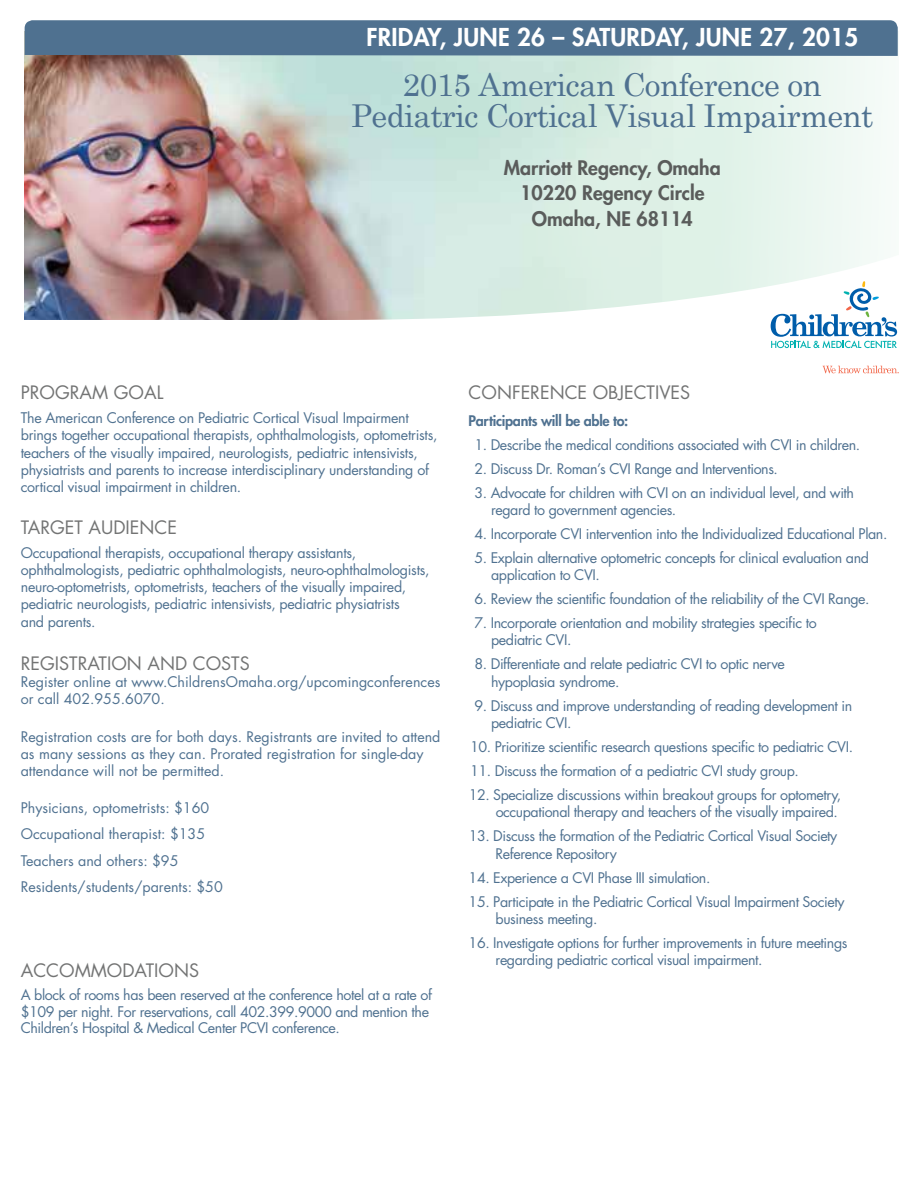
<style>
.page{position:relative;width:918px;height:1188px;background:#fff}
.page>*{position:absolute;margin:0;border:0;box-sizing:border-box;transform-origin:0 0}
.t1{font:31.5px/31.5px "Century Schoolbook";letter-spacing:-.02em;color:#4f7190;text-align:center}
.t2{font:800 24px "Futura";letter-spacing:.01em;color:#fff}
.t3{font:800 19.5px/25.5px "Futura";color:#5a5c5b;text-align:center}
.t4{font:18px "Futura";color:#737474}
.t5{font:14.25px/17.2px "Futura";letter-spacing:-.03em;color:#4f7190}
.t6{font:14.25px/17.1px "Futura";color:#4f7190}
.t7{font:800 14.25px "Futura";letter-spacing:-.02em;color:#4f7190}
</style>
<div class="page">
<img style="left:25px;top:56px;width:858px;height:196px">
<div style="left:25px;top:20px;width:873px;height:36px;background:#4f7190"></div>
<svg style="left:24px;top:252px;width:875px;height:122px"></svg>
<svg style="left:771px;top:281px;width:126px;height:67px"></svg>
<svg style="left:823px;top:366px;width:76px;height:7px"></svg>
<h2 class="t2" style="left:366px;top:22px;width:493px">FRIDAY, JUNE 26 – SATURDAY, JUNE 27, 2015</h2>
<h1 class="t1" style="left:351px;top:68px;width:524px">2015 American Conference on<br>Pediatric Cortical Visual Impairment</h1>
<h3 class="t3" style="left:504px;top:155px;width:218px">Marriott Regency, Omaha<br>10220 Regency Circle<br>Omaha, NE 68114</h3>
<p class="t4" style="left:21px;top:381px;width:144px">PROGRAM GOAL</p>
<p class="t5" style="left:21px;top:410px;width:418px">The American Conference on Pediatric Cortical Visual Impairment brings together occupational therapists, ophthalmologists, optometrists, teachers of the visually impaired, neurologists, pediatric intensivists, physiatrists and parents to increase interdisciplinary understanding of cortical visual impairment in children.</p>
<p class="t4" style="left:21px;top:515px;width:158px">TARGET AUDIENCE</p>
<p class="t5" style="left:21px;top:544px;width:410px">Occupational therapists, occupational therapy assistants, ophthalmologists, pediatric ophthalmologists, neuro-ophthalmologists, neuro-optometrists, optometrists, teachers of the visually impaired, pediatric neurologists, pediatric intensivists, pediatric physiatrists<br>and parents.</p>
<p class="t4" style="left:21px;top:652px;width:231px">REGISTRATION AND COSTS</p>
<p class="t6" style="left:21px;top:674px;width:421px">Register online at www.ChildrensOmaha.org/upcomingconferences or call 402.955.6070.</p>
<p class="t6" style="left:21px;top:728px;width:421px">Registration costs are for both days. Registrants are invited to attend as many sessions as they can. Prorated registration for single-day attendance will not be permitted.</p>
<p class="t6" style="left:21px;top:795px;width:204px;line-height:26.1px">Physicians, optometrists: $160<br>Occupational therapist: $135<br>Teachers and others: $95<br>Residents/students/parents: $50</p>
<p class="t4" style="left:21px;top:959px;width:180px">ACCOMMODATIONS</p>
<p class="t5" style="left:21px;top:987px;width:413px;line-height:16.5px">A block of rooms has been reserved at the conference hotel at a rate of $109 per night. For reservations, call 402.399.9000 and mention the<br>Children’s Hospital &amp; Medical Center PCVI conference.</p>
<p class="t4" style="left:469px;top:381px;width:223px">CONFERENCE OBJECTIVES</p>
<p class="t7" style="left:469px;top:411px;width:161px">Participants will be able to:</p>
<p class="t5" style="left:474px;top:436px;width:387px">1. Describe the medical conditions associated with CVI in children.</p>
<p class="t5" style="left:474px;top:460px;width:305px">2. Discuss Dr. Roman’s CVI Range and Interventions.</p>
<p class="t5" style="left:491px;top:484px;width:365px;text-indent:-17px">3. Advocate for children with CVI on an individual level, and with regard to government agencies.</p>
<p class="t5" style="left:474px;top:525px;width:414px">4. Incorporate CVI intervention into the Individualized Educational Plan.</p>
<p class="t5" style="left:491px;top:549px;width:379px;text-indent:-17px">5. Explain alternative optometric concepts for clinical evaluation and application to CVI.</p>
<p class="t5" style="left:474px;top:591px;width:397px">6. Review the scientific foundation of the reliability of the CVI Range.</p>
<p class="t5" style="left:491px;top:615px;width:327px;text-indent:-17px">7. Incorporate orientation and mobility strategies specific to pediatric CVI.</p>
<p class="t5" style="left:491px;top:656px;width:295px;text-indent:-17px">8. Differentiate and relate pediatric CVI to optic nerve hypoplasia syndrome.</p>
<p class="t5" style="left:491px;top:697px;width:363px;text-indent:-17px">9. Discuss and improve understanding of reading development in pediatric CVI.</p>
<p class="t5" style="left:470px;top:738px;width:384px">10. Prioritize scientific research questions specific to pediatric CVI.</p>
<p class="t5" style="left:470px;top:762px;width:330px">11. Discuss the formation of a pediatric CVI study group.</p>
<p class="t5" style="left:469px;top:786px;width:374px;text-align:right">12. Specialize discussions within breakout groups for optometry, occupational therapy and teachers of the visually impaired.</p>
<p class="t5" style="left:496px;top:828px;width:343px;text-indent:-27px">13. Discuss the formation of the Pediatric Cortical Visual Society<br>Reference Repository</p>
<p class="t5" style="left:469px;top:869px;width:243px">14. Experience a CVI Phase III simulation.</p>
<p class="t5" style="left:496px;top:893px;width:350px;text-indent:-27px">15. Participate in the Pediatric Cortical Visual Impairment Society business meeting.</p>
<p class="t5" style="left:496px;top:934px;width:353px;text-indent:-27px">16. Investigate options for further improvements in future meetings regarding pediatric cortical visual impairment.</p>
</div>
